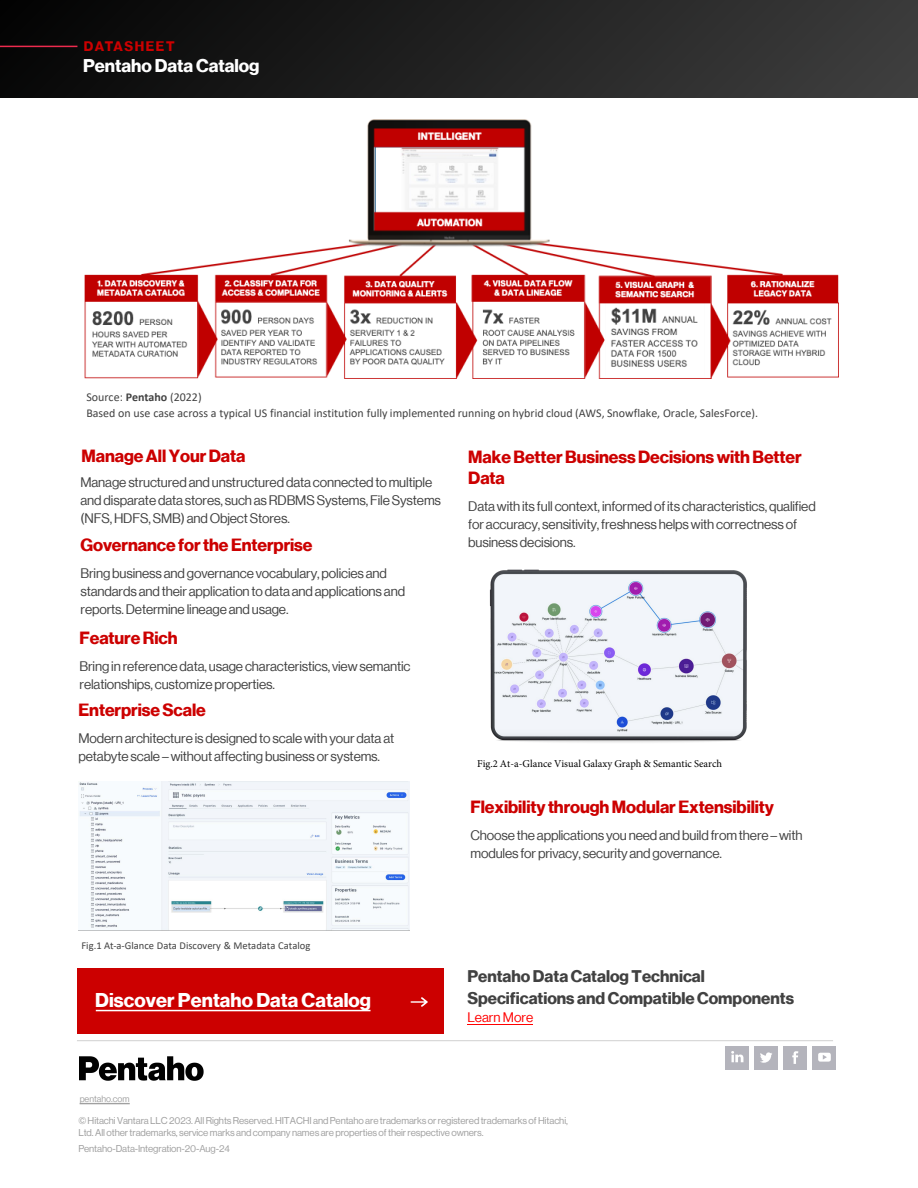
<style>
.page{position:relative;width:918px;height:1188px;background:#fff}
.page>*{position:absolute;margin:0;border:0;box-sizing:border-box;transform-origin:0 0}
.t1{font:19.5px "N Haas Grotesk DS Pro 75 Bd";letter-spacing:.005em;color:#fff}
.t2{font:18px "N Haas Grotesk DS Pro 75 Bd";color:#fff}
.t3{font:17.25px/20.7px "N Haas Grotesk DS Pro 75 Bd";letter-spacing:-.005em;color:#c00}
.t4{font:16.5px/21px "N Haas Grotesk DS Pro 75 Bd";color:#414141}
.t5{font:13.5px/18px "N Haas Grotesk DS Pro 55 Rg";letter-spacing:-.01em;color:#414141}
.t6{font:13.5px "N Haas Grotesk DS Pro 75 Bd";letter-spacing:.115em;color:#c00}
.t7{font:13.5px "N Haas Grotesk DS Pro 55 Rg";color:#f00}
.t8{font:12px/15.8px "Calibri";color:#414141}
.t9{font:10.5px "Minion Pro";color:#000}
.t10{font:10.5px "Calibri";color:#414141}
.t11{font:9.75px/12px "N Haas Grotesk DS Pro 55 Rg";letter-spacing:-.01em;color:#a0a0a0}
.t12{font:9px "N Haas Grotesk DS Pro 55 Rg";color:#a0a0a0}
.s1{font-weight:700}
</style>
<div class="page">
<hr style="left:77px;top:1040px;width:756px;height:1px;background:#d0d0d0">
<hr style="left:80px;top:1103px;width:50px;height:1px;background:#a0a0a0">
<div style="left:0;top:0;width:918px;height:98px;background:linear-gradient(to right,#040505,#3d3d3d)"></div>
<hr style="left:0;top:46px;width:77px;height:1px;background:#ed2b4e">
<img style="left:80px;top:1056px;width:123px;height:25px">
<div style="left:78px;top:968px;width:366px;height:66px;background:#c00"></div>
<hr style="left:96px;top:1010px;width:275px;height:2px;background:#fff">
<svg style="left:410px;top:997px;width:18px;height:10px"></svg>
<div style="left:784px;top:1046px;width:23px;height:23px;background:#b4b4bc"></div>
<svg style="left:792px;top:1051px;width:6px;height:13px"></svg>
<div style="left:725px;top:1046px;width:24px;height:23px;background:#b4b4bc"></div>
<svg style="left:731px;top:1051px;width:12px;height:11px"></svg>
<div style="left:755px;top:1046px;width:23px;height:23px;background:#b4b4bc"></div>
<svg style="left:760px;top:1052px;width:12px;height:11px"></svg>
<div style="left:813px;top:1046px;width:23px;height:23px;background:#b4b4bc"></div>
<svg style="left:818px;top:1053px;width:13px;height:9px"></svg>
<img style="left:84px;top:120px;width:754px;height:259px">
<hr style="left:467px;top:1024px;width:66px;height:1px;background:#f00">
<img style="left:79px;top:781px;width:330px;height:150px">
<img style="left:489px;top:569px;width:258px;height:174px">
<p class="t6" style="left:84px;top:38px;width:92px">DATASHEET</p>
<h2 class="t2" style="left:83px;top:55px;width:178px">Pentaho Data Catalog</h2>
<p class="t8" style="left:86px;top:390px;width:673px">Source: <span class="s1">Pentaho</span> (2022)<br>Based on use case across a typical US financial institution fully implemented running on hybrid cloud (AWS, Snowflake, Oracle, SalesForce).</p>
<p class="t3" style="left:81px;top:446px;width:165px">Manage All Your Data</p>
<p class="t3" style="left:468px;top:447px;width:335px">Make Better Business Decisions with Better<br>Data</p>
<p class="t5" style="left:468px;top:498px;width:349px">Datawith its full context, informed of its characteristics, qualified for accuracy, sensitivity, freshness helps with correctness of business decisions.</p>
<p class="t5" style="left:81px;top:473px;width:362px">Manage structured and unstructured data connected to multiple and disparate data stores, such as RDBMS Systems, File Systems (NFS, HDFS, SMB) and Object Stores.</p>
<p class="t3" style="left:81px;top:535px;width:234px">Governance for the Enterprise</p>
<p class="t5" style="left:81px;top:565px;width:326px">Bring business and governance vocabulary, policies and standards and their application to data and applications and reports. Determine lineage and usage.</p>
<p class="t3" style="left:80px;top:627px;width:100px">Feature Rich</p>
<p class="t5" style="left:80px;top:657px;width:333px">Bring in reference data, usage characteristics, view semantic relationships, customize properties.</p>
<p class="t3" style="left:79px;top:699px;width:129px">Enterprise Scale</p>
<p class="t5" style="left:79px;top:729px;width:317px">Modern architecture is designed to scale with your data at petabyte scale – without affecting business or systems.</p>
<p class="t10" style="left:81px;top:942px;width:230px">Fig.1 At-a-Glance Data Discovery &amp; Metadata Catalog</p>
<h1 class="t1" style="left:95px;top:989px;width:277px">Discover Pentaho Data Catalog</h1>
<p class="t9" style="left:477px;top:756px;width:246px">Fig.2 At-a-Glance Visual Galaxy Graph &amp; Semantic Search</p>
<p class="t3" style="left:470px;top:796px;width:305px">Flexibility through Modular Extensibility</p>
<p class="t5" style="left:470px;top:826px;width:334px">Choose the applications you need and build from there –with modules for privacy, security and governance.</p>
<p class="t4" style="left:467px;top:966px;width:328px">Pentaho Data Catalog Technical<br>Specifications and Compatible Components</p>
<p class="t7" style="left:467px;top:1009px;width:67px">Learn More</p>
<p class="t12" style="left:80px;top:1094px;width:52px">pentaho.com</p>
<p class="t11" style="left:78px;top:1115px;width:491px">© Hitachi Vantara LLC 2023. All Rights Reserved. HITACHI and Pentaho are trademarks or registered trademarks of Hitachi,<br>Ltd. All other trademarks, service marks and company names are properties of their respective owners.</p>
<p class="t11" style="left:78px;top:1143px;width:153px">Pentaho-Data-Integration-20-Aug-24</p>
</div>
